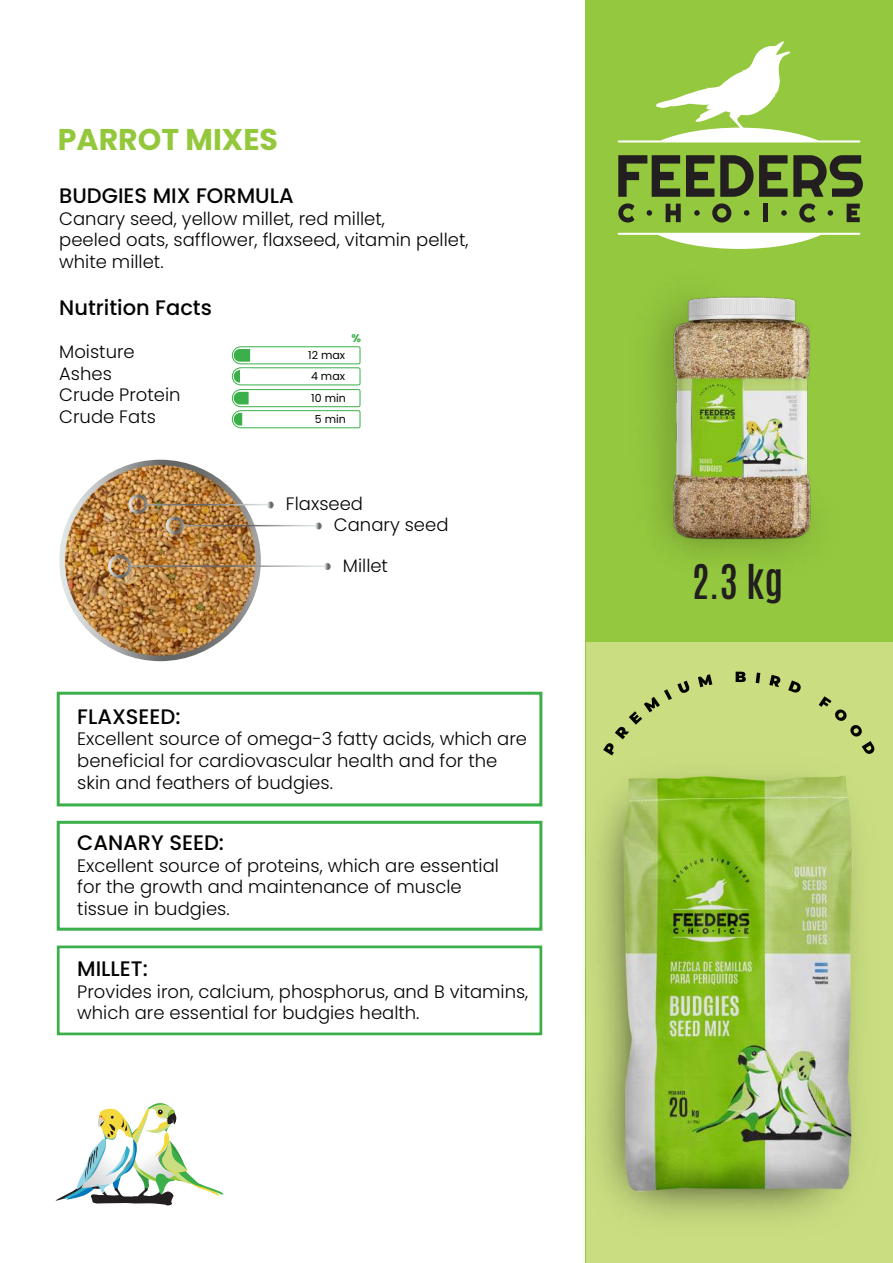
<style>
.page{position:relative;width:893px;height:1263px;background:#fff}
.page>*{position:absolute;margin:0;border:0;box-sizing:border-box;transform-origin:0 0}
.t1{font:600 40.5px "Antonio";color:#231f20}
.t2{font:700 30px "Poppins";color:#94c83c}
.t3{font:500 21px "Poppins";color:#040503}
.t4{font:300 18px/21.6px "Poppins";color:#040503}
.t5{font:11.1px/21.1px "Poppins";color:#040503;text-align:center}
.t6{font:700 11.1px "Poppins";color:#3baf49}
</style>
<div class="page">
<div style="left:586px;top:0;width:307px;height:1263px;background:#94c83f"></div>
<svg style="left:618px;top:155px;width:62px;height:42px"></svg>
<svg style="left:686px;top:155px;width:28px;height:42px"></svg>
<svg style="left:720px;top:155px;width:143px;height:42px"></svg>
<svg style="left:618px;top:203px;width:16px;height:20px"></svg>
<svg style="left:647px;top:210px;width:5px;height:6px"></svg>
<svg style="left:666px;top:204px;width:15px;height:18px"></svg>
<svg style="left:694px;top:210px;width:6px;height:6px"></svg>
<svg style="left:712px;top:203px;width:19px;height:20px"></svg>
<svg style="left:744px;top:210px;width:5px;height:6px"></svg>
<div style="left:763px;top:204px;width:5px;height:18px;background:#231f20"></div>
<svg style="left:781px;top:210px;width:6px;height:6px"></svg>
<svg style="left:799px;top:203px;width:16px;height:20px"></svg>
<svg style="left:828px;top:210px;width:5px;height:6px"></svg>
<svg style="left:847px;top:204px;width:13px;height:18px"></svg>
<svg style="left:618px;top:41px;width:242px;height:101px"></svg>
<svg style="left:618px;top:233px;width:242px;height:16px"></svg>
<div style="left:586px;top:642px;width:307px;height:621px;background:#cade81"></div>
<svg style="left:615px;top:681px;width:74px;height:58px"></svg>
<svg style="left:698px;top:674px;width:14px;height:13px"></svg>
<svg style="left:736px;top:672px;width:10px;height:10px"></svg>
<svg style="left:756px;top:672px;width:4px;height:11px"></svg>
<svg style="left:769px;top:675px;width:11px;height:12px"></svg>
<svg style="left:788px;top:680px;width:13px;height:12px"></svg>
<svg style="left:819px;top:696px;width:43px;height:41px"></svg>
<img style="left:585px;top:739px;width:290px;height:518px">
<img style="left:589px;top:756px;width:286px;height:457px">
<svg style="left:59px;top:460px;width:202px;height:201px;background:#a4a5a4"></svg>
<img style="left:65px;top:465px;width:190px;height:191px;border-radius:95px">
<svg style="left:232px;top:346px;width:129px;height:82px"></svg>
<div style="left:57px;top:692px;width:485px;height:114px;border:3px solid #3baf49"></div>
<div style="left:57px;top:945px;width:485px;height:90px;border:3px solid #3baf49"></div>
<div style="left:57px;top:821px;width:485px;height:110px;border:3px solid #3baf49"></div>
<hr style="left:146px;top:504px;width:123px;height:1px;background:#fff">
<div style="left:129px;top:494px;width:19px;height:20px;border:3px solid #fff;border-radius:50%"></div>
<svg style="left:267px;top:501px;width:7px;height:7px"></svg>
<hr style="left:182px;top:525px;width:136px;height:1px;background:#fff">
<div style="left:166px;top:517px;width:18px;height:18px;border:3px solid #fff;border-radius:50%"></div>
<svg style="left:315px;top:522px;width:7px;height:7px"></svg>
<hr style="left:130px;top:565px;width:197px;height:2px;background:#fff">
<div style="left:108px;top:555px;width:23px;height:23px;border:3px solid #fff;border-radius:50%"></div>
<svg style="left:324px;top:563px;width:7px;height:7px"></svg>
<img style="left:655px;top:284px;width:157px;height:268px">
<svg style="left:55px;top:1103px;width:169px;height:103px"></svg>
<h2 class="t2" style="left:58px;top:122px;width:222px">PARROT MIXES</h2>
<p class="t3" style="left:59px;top:184px;width:236px">BUDGIES MIX FORMULA</p>
<p class="t4" style="left:59px;top:208px;width:411px">Canary seed, yellow millet, red millet,<br>peeled oats, safflower, flaxseed, vitamin pellet, white millet.</p>
<p class="t3" style="left:59px;top:295px;width:154px">Nutrition Facts</p>
<p class="t4" style="left:59px;top:341px;width:123px">Moisture<br>Ashes<br>Crude Protein<br>Crude Fats</p>
<p class="t6" style="left:352px;top:332px;width:11px">%</p>
<p class="t5" style="left:308px;top:345px;width:38px">12 max</p>
<p class="t5" style="left:311px;top:387px;width:36px">10 min<br>5 min</p>
<p class="t5" style="left:311px;top:366px;width:36px">4 max</p>
<p class="t4" style="left:334px;top:493px;width:116px;line-height:21px;text-indent:-48px">Flaxseed<br>Canary seed</p>
<p class="t4" style="left:343px;top:555px;width:47px">Millet</p>
<p class="t3" style="left:77px;top:704px;width:105px">FLAXSEED:</p>
<p class="t4" style="left:77px;top:728px;width:451px">Excellent source of omega-3 fatty acids, which are beneficial for cardiovascular health and for the skin and feathers of budgies.</p>
<p class="t3" style="left:77px;top:830px;width:148px">CANARY SEED:</p>
<p class="t4" style="left:77px;top:854px;width:423px">Excellent source of proteins, which are essential for the growth and maintenance of muscle tissue in budgies.</p>
<p class="t3" style="left:77px;top:956px;width:72px">MILLET:</p>
<p class="t4" style="left:77px;top:981px;width:453px">Provides iron, calcium, phosphorus, and B vitamins, which are essential for budgies health.</p>
<h1 class="t1" style="left:691px;top:552px;width:93px">2.3 kg</h1>
</div>
